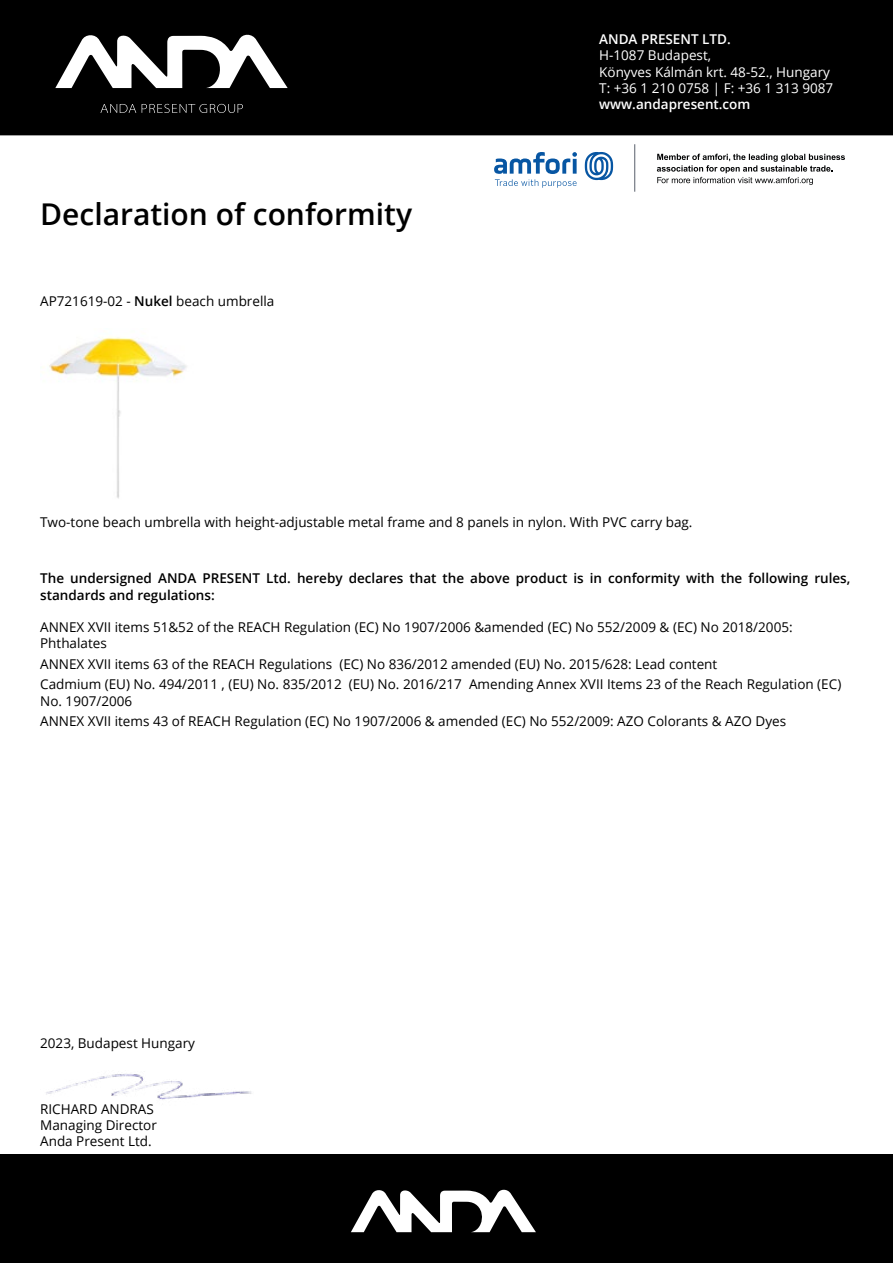
<style>
.page{position:relative;width:893px;height:1263px;background:#fff}
.page>*{position:absolute;margin:0;border:0;box-sizing:border-box;transform-origin:0 0}
.t1{font:600 30px "Open Sans";color:#000}
.t2{font:13.5px/16.2px "Open Sans";color:#000}
.t3{font:600 13.5px/16.2px "Open Sans";color:#000}
.t4{font:13.5px/16.2px "Open Sans";color:#fff}
.t5{font:600 13.5px "Open Sans";color:#fff}
.s1{font-weight:600}
</style>
<div class="page">
<div style="left:0;top:0;width:893px;height:135px;background:#000"></div>
<div style="left:0;top:1154px;width:893px;height:109px;background:#000"></div>
<svg style="left:55px;top:34px;width:233px;height:54px"></svg>
<svg style="left:100px;top:104px;width:143px;height:9px"></svg>
<img style="left:49px;top:336px;width:138px;height:163px">
<svg style="left:351px;top:1189px;width:185px;height:43px"></svg>
<svg style="left:585px;top:152px;width:28px;height:28px"></svg>
<svg style="left:494px;top:152px;width:83px;height:36px"></svg>
<hr style="left:634px;top:144px;width:1px;height:47px;background:#686e79">
<svg style="left:657px;top:154px;width:188px;height:31px"></svg>
<img style="left:46px;top:1074px;width:206px;height:26px">
<h1 class="t1" style="left:40px;top:193px;width:373px">Declaration of conformity</h1>
<p class="t2" style="left:40px;top:292px;width:236px">AP721619-02 - <span class="s1">Nukel</span> beach umbrella</p>
<p class="t5" style="left:599px;top:30px;width:133px">ANDA PRESENT LTD.</p>
<p class="t4" style="left:599px;top:47px;width:236px">H-1087 Budapest,<br>Könyves Kálmán krt. 48-52., Hungary<br>T: +36 1 210 0758 | F: +36 1 313 9087</p>
<p class="t5" style="left:599px;top:95px;width:153px">www.andapresent.com</p>
<p class="t2" style="left:40px;top:514px;width:654px">Two-tone beach umbrella with height-adjustable metal frame and 8 panels in nylon. With PVC carry bag.</p>
<p class="t3" style="left:40px;top:570px;width:812px">The undersigned ANDA PRESENT Ltd. hereby declares that the above product is in conformity with the following rules, standards and regulations:</p>
<p class="t2" style="left:40px;top:619px;width:754px">ANNEX XVII items 51&amp;52 of the REACH Regulation (EC) No 1907/2006 &amp;amended (EC) No 552/2009 &amp; (EC) No 2018/2005:<br>Phthalates</p>
<p class="t2" style="left:40px;top:653px;width:803px;line-height:20.4px">ANNEX XVII items 63 of the REACH Regulations (EC) No 836/2012 amended (EU) No. 2015/628: Lead content<br>Cadmium (EU) No. 494/2011 , (EU) No. 835/2012 (EU) No. 2016/217 Amending Annex XVII Items 23 of the Reach Regulation (EC)</p>
<p class="t2" style="left:40px;top:690px;width:747px;line-height:20.4px">No. 1907/2006<br>ANNEX XVII items 43 of REACH Regulation (EC) No 1907/2006 &amp; amended (EC) No 552/2009: AZO Colorants &amp; AZO Dyes</p>
<p class="t2" style="left:40px;top:1034px;width:156px">2023, Budapest Hungary</p>
<p class="t2" style="left:40px;top:1100px;width:118px">RICHARD ANDRAS<br>Managing Director<br>Anda Present Ltd.</p>
</div>
